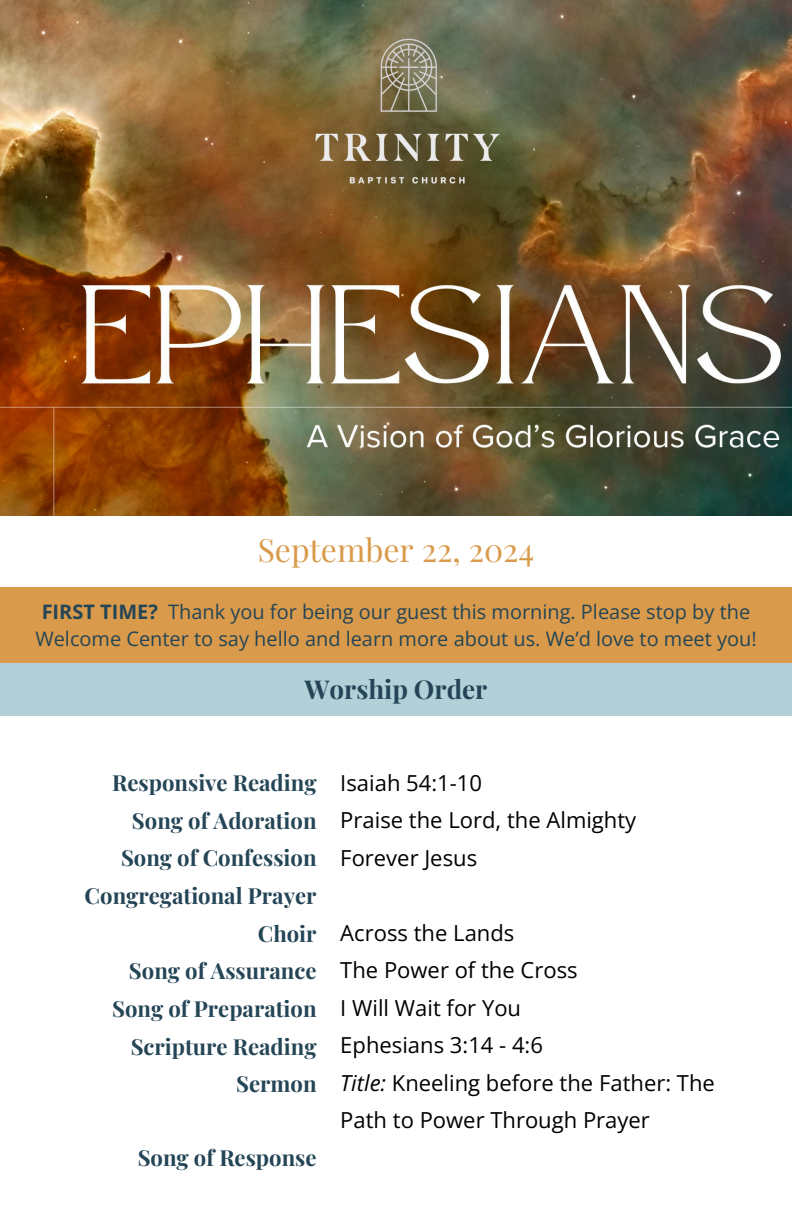
<style>
.page{position:relative;width:792px;height:1224px;background:#fff}
.page>*{position:absolute;margin:0;border:0;box-sizing:border-box;transform-origin:0 0}
.t1{font:32px "Playfair Display";color:#d99b4b}
.t2{font:700 26px "Playfair Display";color:#244556}
.t3{font:22px/37.6px "Open Sans";color:#000}
.t4{font:700 22px/37.6px "Playfair Display";color:#244556;text-align:right}
.t5{font:20px/27px "Open Sans";color:#244556;text-align:center}
.s1{font-weight:700}
.s2{font-style:italic}
</style>
<div class="page">
<div style="left:0;top:663px;width:792px;height:53px;background:#b1d0d7"></div>
<div style="left:0;top:587px;width:792px;height:76px;background:#d99b4b"></div>
<img style="left:0;top:0;width:792px;height:515px">
<img style="left:307px;top:31px;width:201px;height:160px">
<h2 class="t1" style="left:258px;top:528px;width:278px">September 22, 2024</h2>
<p class="t5" style="left:35px;top:598px;width:723px"><span class="s1">FIRST TIME?</span> Thank you for being our guest this morning. Please stop by the<br>Welcome Center to say hello and learn more about us. We’d love to meet you!</p>
<p class="t2" style="left:305px;top:671px;width:184px">Worship Order</p>
<h3 class="t4" style="left:85px;top:763px;width:233px">Responsive Reading<br>Song of Adoration<br>Song of Confession<br>Congregational Prayer<br>Choir<br>Song of Assurance<br>Song of Preparation<br>Scripture Reading<br>Sermon</h3>
<h3 class="t4" style="left:138px;top:1138px;width:180px">Song of Response</h3>
<p class="t3" style="left:340px;top:763px;width:143px">Isaiah 54:1-10</p>
<p class="t3" style="left:340px;top:801px;width:298px">Praise the Lord, the Almighty</p>
<p class="t3" style="left:340px;top:838px;width:138px">Forever Jesus</p>
<p class="t3" style="left:340px;top:913px;width:176px">Across the Lands</p>
<p class="t3" style="left:340px;top:951px;width:239px">The Power of the Cross</p>
<p class="t3" style="left:340px;top:988px;width:182px">I Will Wait for You</p>
<p class="t3" style="left:340px;top:1026px;width:204px">Ephesians 3:14 - 4:6</p>
<p class="t3" style="left:340px;top:1063px;width:376px"><span class="s2">Title:</span> Kneeling before the Father: The<br>Path to Power Through Prayer</p>
</div>
